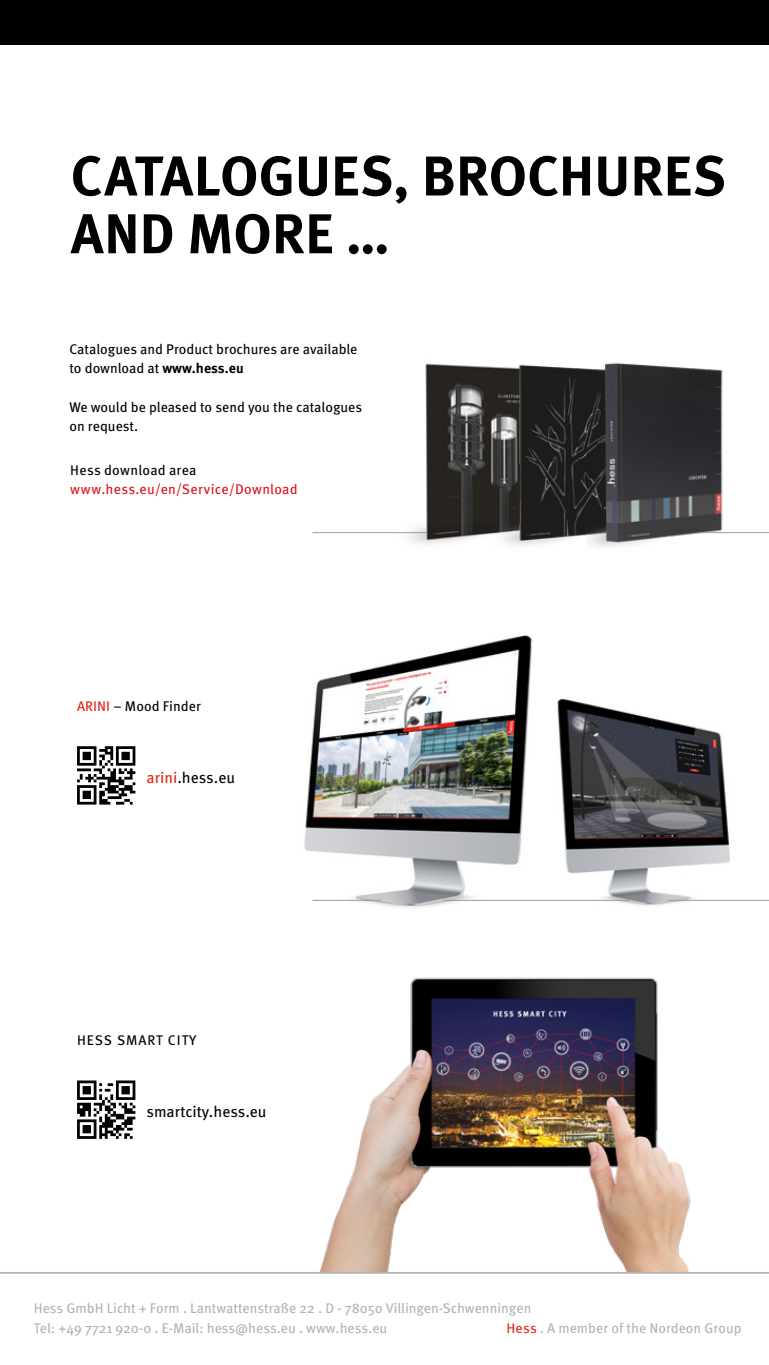
<style>
.page{position:relative;width:769px;height:1365px;background:#fff}
.page>*{position:absolute;margin:0;border:0;box-sizing:border-box;transform-origin:0 0}
.t1{font:700 56px/57.8px "Meta Pro";color:#000}
.t2{font:15.58px "Meta Pro";color:#000}
.t3{font:14px/19.2px "Meta Pro";color:#b3b2b2}
.t4{font:14px/19.2px "Meta Pro";color:#000}
.t5{font:14px "Meta Pro";letter-spacing:.02em;color:#de111b}
.t6{font:14px "Meta Pro";letter-spacing:.02em;color:#000}
.t7{font:14px "Meta Pro";letter-spacing:.065em;color:#000}
.s1{font-weight:700}
.s2{color:#e42313}
</style>
<div class="page">
<img style="left:384px;top:363px;width:110px;height:181px">
<img style="left:494px;top:364px;width:93px;height:182px">
<hr style="left:0;top:1271px;width:769px;height:2px;background:#b3b2b2">
<img style="left:587px;top:362px;width:146px;height:185px">
<div style="left:0;top:0;width:769px;height:45px;background:#000"></div>
<img style="left:555px;top:698px;width:178px;height:208px">
<img style="left:304px;top:635px;width:231px;height:273px">
<svg style="left:77px;top:746px;width:58px;height:58px"></svg>
<svg style="left:77px;top:1080px;width:58px;height:58px"></svg>
<img style="left:320px;top:977px;width:371px;height:294px">
<hr style="left:313px;top:532px;width:114px;height:1px;background:#9d9d9c">
<hr style="left:699px;top:532px;width:70px;height:1px;background:#9d9d9c">
<hr style="left:667px;top:900px;width:102px;height:1px;background:#9d9d9c">
<hr style="left:443px;top:900px;width:187px;height:1px;background:#9d9d9c">
<hr style="left:313px;top:900px;width:68px;height:1px;background:#9d9d9c">
<h1 class="t1" style="left:71px;top:148px;width:657px">CATALOGUES, BROCHURES<br>AND MORE …</h1>
<p class="t4" style="left:69px;top:339px;width:290px">Catalogues and Product brochures are available to download at <span class="s1">www.hess.eu</span></p>
<p class="t4" style="left:69px;top:397px;width:294px">We would be pleased to send you the catalogues on request.</p>
<p class="t6" style="left:70px;top:461px;width:128px">Hess download area</p>
<p class="t5" style="left:70px;top:480px;width:229px">www.hess.eu/en/Service/Download</p>
<p class="t4" style="left:77px;top:696px;width:126px"><span class="s2">ARINI</span> – Mood Finder</p>
<p class="t2" style="left:147px;top:767px;width:90px"><span class="s2">arini</span>.hess.eu</p>
<p class="t7" style="left:77px;top:1031px;width:121px">HESS SMART CITY</p>
<p class="t2" style="left:147px;top:1101px;width:122px">smartcity.hess.eu</p>
<p class="t3" style="left:34px;top:1298px;width:499px">Hess GmbH Licht + Form . Lantwattenstraße 22 . D - 78050 Villingen-Schwenningen<br>Tel: +49 7721 920-0 . E-Mail: hess@hess.eu . www.hess.eu</p>
<p class="t3" style="left:506px;top:1317px;width:237px"><span class="s2">Hess</span> . A member of the Nordeon Group</p>
</div>
